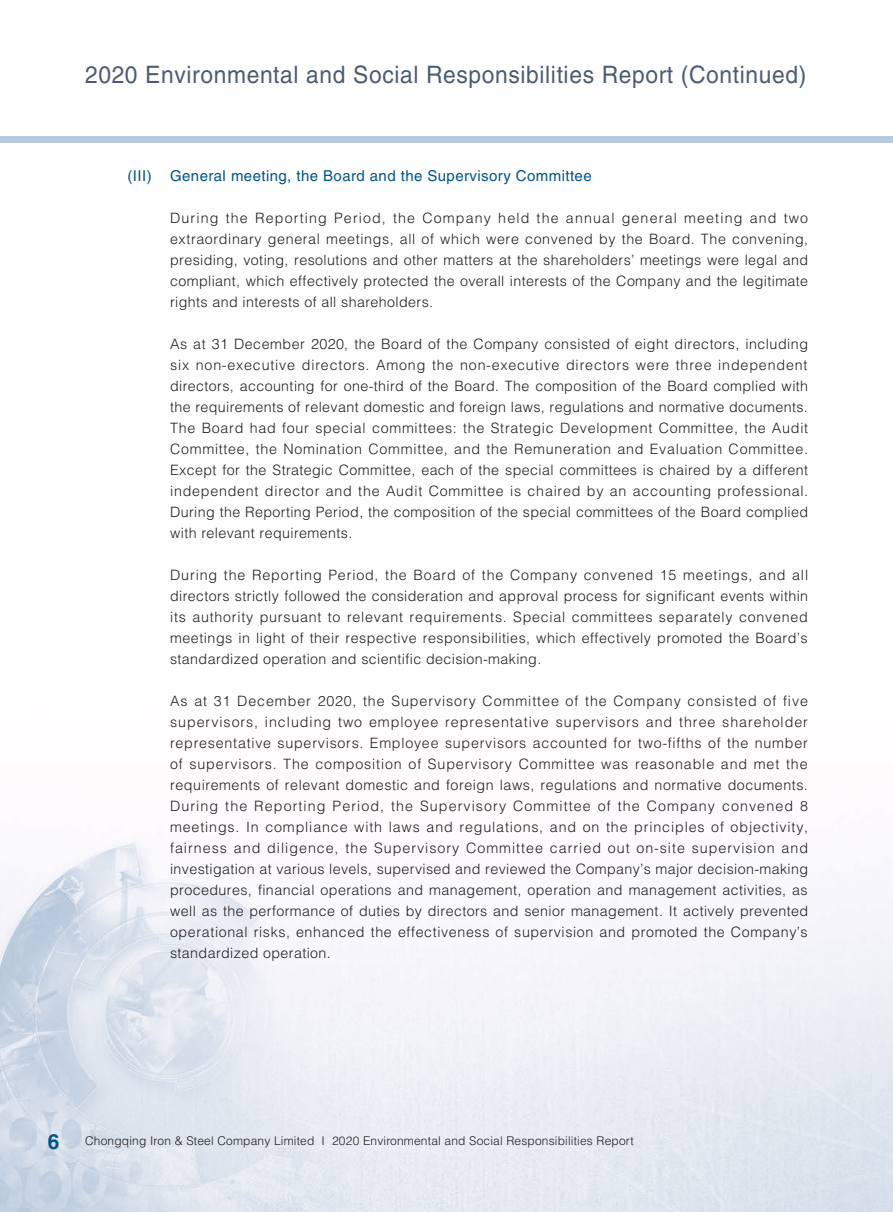
<style>
.page{position:relative;width:893px;height:1212px;background:#fff}
.page>*{position:absolute;margin:0;border:0;box-sizing:border-box;transform-origin:0 0}
.t1{font:24px "Helvetica LT Std";letter-spacing:.03em;color:#4b5d75;scale:.95 1}
.t2{font:15px "Helvetica LT Std";letter-spacing:.03em;color:#00558b}
.t3{font:300 14.25px/21px "Helvetica LT Std";letter-spacing:.03em;color:#231f20;text-align:justify}
.t4{font:300 12px "Helvetica LT Std";letter-spacing:.015em;color:#231f20}
.s1{font-weight:700;font-size:21px;color:#00558b}
</style>
<div class="page">
<img style="left:0;top:142px;width:893px;height:1070px">
<div style="left:0;top:136px;width:893px;height:6px;background:#b6c8dc"></div>
<h1 class="t1" style="left:85px;top:61px;width:761px">2020 Environmental and Social Responsibilities Report (Continued)</h1>
<p class="t2" style="left:128px;top:167px;width:466px">(III) General meeting, the Board and the Supervisory Committee</p>
<p class="t3" style="left:170px;top:207px;width:640px">During the Reporting Period, the Company held the annual general meeting and two extraordinary general meetings, all of which were convened by the Board. The convening, presiding, voting, resolutions and other matters at the shareholders’ meetings were legal and compliant, which effectively protected the overall interests of the Company and the legitimate rights and interests of all shareholders.</p>
<p class="t3" style="left:170px;top:333px;width:640px">As at 31 December 2020, the Board of the Company consisted of eight directors, including six non-executive directors. Among the non-executive directors were three independent directors, accounting for one-third of the Board. The composition of the Board complied with the requirements of relevant domestic and foreign laws, regulations and normative documents.<br>The Board had four special committees: the Strategic Development Committee, the Audit Committee, the Nomination Committee, and the Remuneration and Evaluation Committee.<br>Except for the Strategic Committee, each of the special committees is chaired by a different independent director and the Audit Committee is chaired by an accounting professional.<br>During the Reporting Period, the composition of the special committees of the Board complied with relevant requirements.</p>
<p class="t3" style="left:170px;top:564px;width:640px">During the Reporting Period, the Board of the Company convened 15 meetings, and all directors strictly followed the consideration and approval process for significant events within its authority pursuant to relevant requirements. Special committees separately convened meetings in light of their respective responsibilities, which effectively promoted the Board’s standardized operation and scientific decision-making.</p>
<p class="t3" style="left:170px;top:690px;width:639px">As at 31 December 2020, the Supervisory Committee of the Company consisted of five supervisors, including two employee representative supervisors and three shareholder representative supervisors. Employee supervisors accounted for two-fifths of the number of supervisors. The composition of Supervisory Committee was reasonable and met the requirements of relevant domestic and foreign laws, regulations and normative documents.<br>During the Reporting Period, the Supervisory Committee of the Company convened 8 meetings. In compliance with laws and regulations, and on the principles of objectivity, fairness and diligence, the Supervisory Committee carried out on-site supervision and investigation at various levels, supervised and reviewed the Company’s major decision-making procedures, financial operations and management, operation and management activities, as well as the performance of duties by directors and senior management. It actively prevented operational risks, enhanced the effectiveness of supervision and promoted the Company’s standardized operation.</p>
<p class="t4" style="left:48px;top:1133px;width:587px"><span class="s1">6</span> Chongqing Iron &amp; Steel Company Limited I 2020 Environmental and Social Responsibilities Report</p>
</div>
